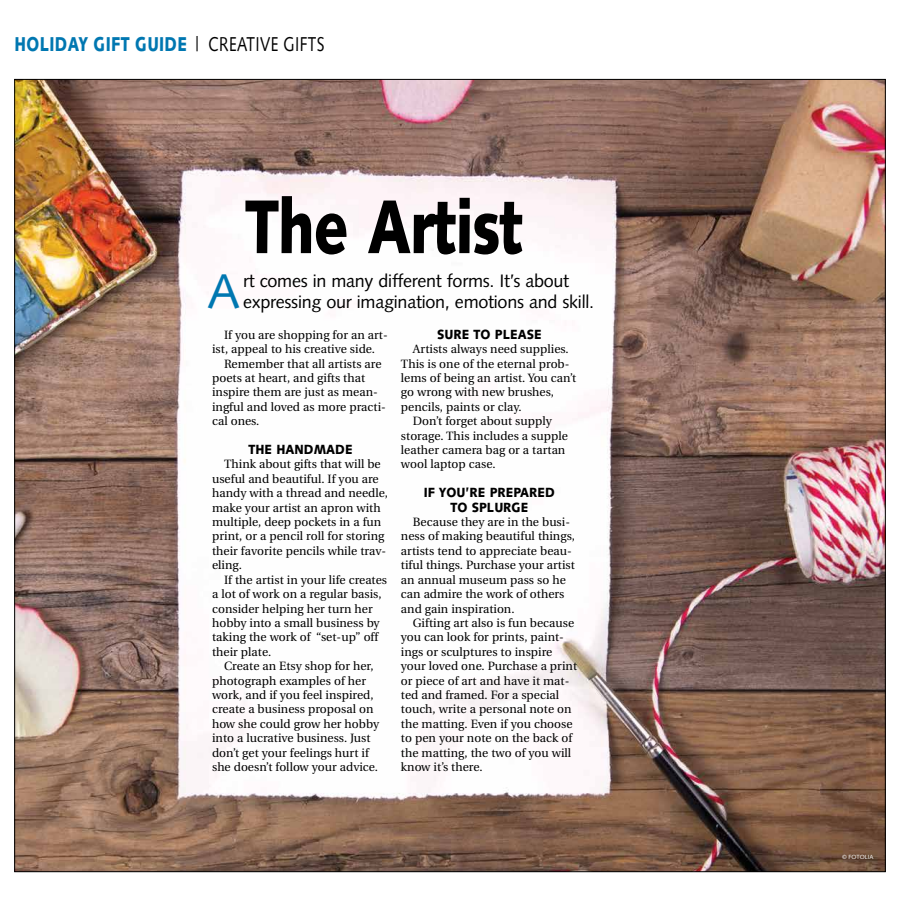
<style>
.page{position:relative;width:900px;height:908px;background:#fff}
.page>*{position:absolute;margin:0;border:0;box-sizing:border-box;transform-origin:0 0}
.t1{font:900 75.9px "Syntax";letter-spacing:-.015em;color:#000;scale:.77 1}
.t2{font:48.6px "Syntax";color:#0077b1}
.t3{font:900 20px "Syntax";letter-spacing:.025em;color:#0077b1;scale:.77 1}
.t4{font:18px/21.6px "Syntax";letter-spacing:-.015em;color:#000}
.t5{font:900 13.3px/14.4px "Syntax";color:#000;text-align:center;scale:.91 1}
.t6{font:12px/14.4px "Utopia";color:#000}
.t7{font:6px "Syntax";color:#fff}
.s1{font-weight:400;color:#000}
</style>
<div class="page">
<img style="left:16px;top:81px;width:868px;height:788px">
<h3 class="t3" style="left:14px;top:32px;width:404px">HOLIDAY GIFT GUIDE <span class="s1">| CREATIVE GIFTS</span></h3>
<h1 class="t1" style="left:245px;top:182px;width:363px">The Artist</h1>
<h2 class="t2" style="left:208px;top:263px;width:34px">A</h2>
<h3 class="t4" style="left:243px;top:269px;width:353px">rt comes in many different forms. It’s about expressing our imagination, emotions and skill.</h3>
<p class="t6" style="left:212px;top:327px;width:177px;text-indent:12px">If you are shopping for an art&shy;ist, appeal to his creative side.</p>
<p class="t6" style="left:212px;top:356px;width:175px;text-indent:12px">Remember that all artists are poets at heart, and gifts that inspire them are just as mean&shy;ingful and loved as more practi&shy;cal ones.</p>
<p class="t5" style="left:248px;top:442px;width:116px">THE HANDMADE</p>
<p class="t6" style="left:212px;top:457px;width:177px;text-indent:12px">Think about gifts that will be useful and beautiful. If you are handy with a thread and needle, make your artist an apron with multiple, deep pockets in a fun print, or a pencil roll for storing their favorite pencils while trav&shy;eling.</p>
<p class="t6" style="left:212px;top:572px;width:177px;text-indent:12px">If the artist in your life creates a lot of work on a regular basis, consider helping her turn her hobby into a small business by taking the work of “set-up” off their plate.</p>
<p class="t6" style="left:212px;top:659px;width:168px;text-indent:12px">Create an Etsy shop for her, photograph examples of her work, and if you feel inspired, create a business proposal on how she could grow her hobby into a lucrative business. Just don’t get your feelings hurt if she doesn’t follow your advice.</p>
<p class="t5" style="left:437px;top:327px;width:116px">SURE TO PLEASE</p>
<p class="t6" style="left:413px;top:342px;width:157px">Artists always need supplies.</p>
<p class="t6" style="left:401px;top:356px;width:170px">This is one of the eternal prob-</p>
<p class="t6" style="left:401px;top:371px;width:177px">lems of being an artist. You can’t</p>
<p class="t6" style="left:401px;top:385px;width:155px">go wrong with new brushes,</p>
<p class="t6" style="left:401px;top:399px;width:122px">pencils, paints or clay.</p>
<p class="t6" style="left:413px;top:414px;width:140px">Don’t forget about supply</p>
<p class="t6" style="left:401px;top:428px;width:169px">storage. This includes a supple</p>
<p class="t6" style="left:401px;top:443px;width:166px">leather camera bag or a tartan</p>
<p class="t6" style="left:401px;top:457px;width:96px">wool laptop case.</p>
<p class="t5" style="left:424px;top:485px;width:146px">IF YOU’RE PREPARED<br>TO SPLURGE</p>
<p class="t6" style="left:401px;top:515px;width:176px;text-indent:12px">Because they are in the busi&shy;ness of making beautiful things, artists tend to appreciate beau&shy;tiful things. Purchase your artist an annual museum pass so he can admire the work of others and gain inspiration.</p>
<p class="t6" style="left:401px;top:615px;width:178px;text-indent:12px">Gifting art also is fun because you can look for prints, paint&shy;ings or sculptures to inspire your loved one. Purchase a print or piece of art and have it mat&shy;ted and framed. For a special touch, write a personal note on the matting. Even if you choose to pen your note on the back of the matting, the two of you will know it’s there.</p>
<p class="t7" style="left:842px;top:853px;width:33px">© FOTOLIA</p>
</div>
